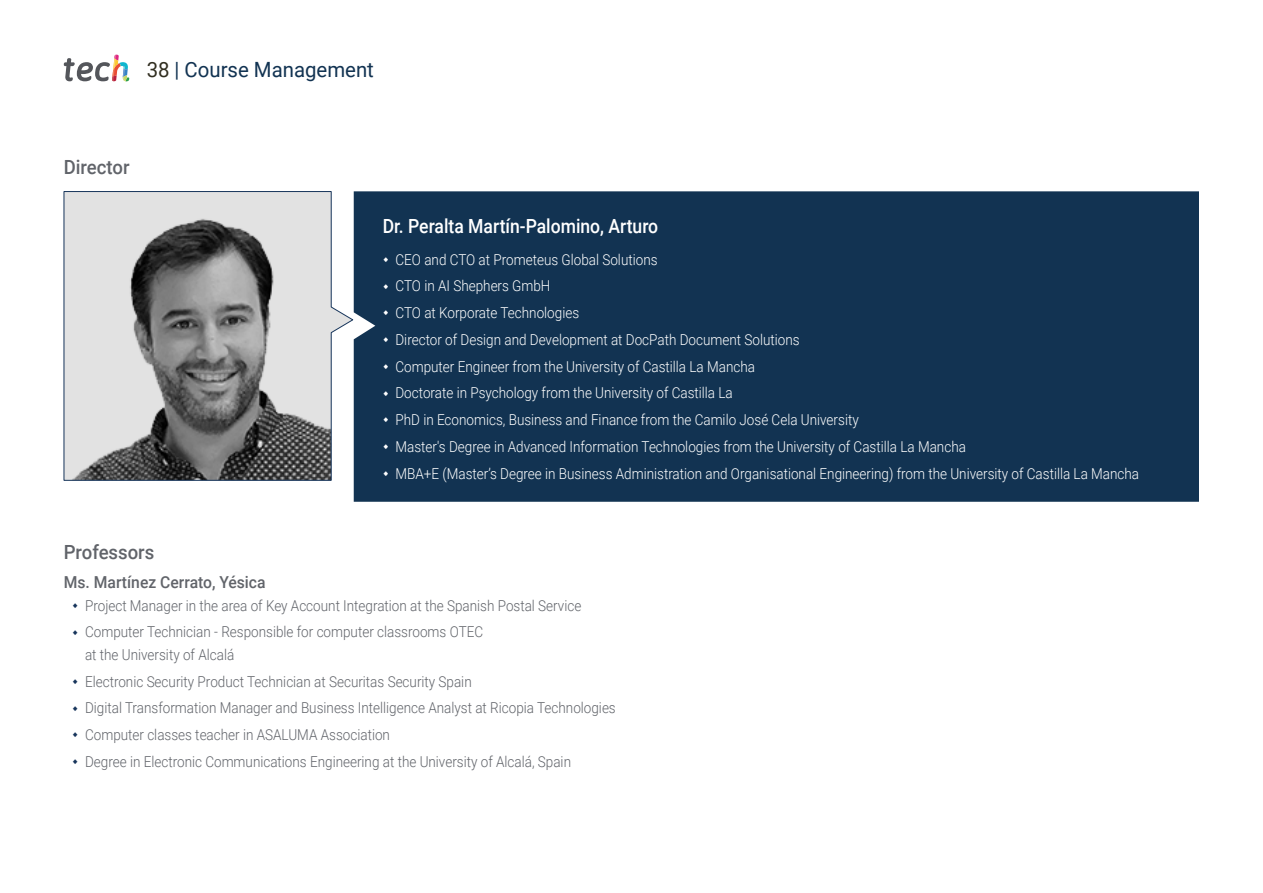
<style>
.page{position:relative;width:1263px;height:893px;background:#fff}
.page>*{position:absolute;margin:0;border:0;box-sizing:border-box;transform-origin:0 0}
.t1{font:21px "Roboto";color:#123352}
.t2{font:500 19.5px "Roboto";color:#fff;scale:.9 1}
.t3{font:500 19.5px "Roboto";color:#61646a;scale:.95 1}
.t4{font:500 16.5px "Roboto";color:#61646a;scale:.95 1}
.t5{font:300 15px/26.7px "Roboto";color:#fff;scale:.9 1}
.t6{font:300 15px/26.7px "Roboto";color:#61646a;scale:.9 1}
.s1{color:#312e20}
</style>
<div class="page">
<div style="left:354px;top:191px;width:845px;height:311px;background:#123352"></div>
<svg style="left:64px;top:191px;width:289px;height:290px;background:#a9aaaa"></svg>
<svg style="left:64px;top:55px;width:65px;height:27px"></svg>
<svg style="left:384px;top:257px;width:4px;height:5px"></svg>
<svg style="left:384px;top:284px;width:4px;height:5px"></svg>
<svg style="left:384px;top:310px;width:4px;height:5px"></svg>
<svg style="left:384px;top:337px;width:4px;height:5px"></svg>
<svg style="left:384px;top:364px;width:4px;height:5px"></svg>
<svg style="left:384px;top:391px;width:4px;height:5px"></svg>
<svg style="left:384px;top:417px;width:4px;height:5px"></svg>
<svg style="left:384px;top:444px;width:4px;height:5px"></svg>
<svg style="left:384px;top:471px;width:4px;height:5px"></svg>
<h1 class="t1" style="left:147px;top:55px;width:229px"><span class="s1">38</span> | Course Management</h1>
<h2 class="t3" style="left:64px;top:154px;width:71px">Director</h2>
<h2 class="t3" style="left:64px;top:538px;width:97px">Professors</h2>
<h2 class="t2" style="left:383px;top:212px;width:308px">Dr. Peralta Martín-Palomino, Arturo</h2>
<p class="t5" style="left:395px;top:245px;width:828px">CEO and CTO at Prometeus Global Solutions<br>CTO in AI Shephers GmbH<br>CTO at Korporate Technologies<br>Director of Design and Development at DocPath Document Solutions<br>Computer Engineer from the University of Castilla La Mancha<br>Doctorate in Psychology from the University of Castilla La<br>PhD in Economics, Business and Finance from the Camilo José Cela University<br>Master's Degree in Advanced Information Technologies from the University of Castilla La Mancha<br>MBA+E (Master’s Degree in Business Administration and Organisational Engineering) from the University of Castilla La Mancha</p>
<p class="t4" style="left:64px;top:571px;width:214px">Ms. Martínez Cerrato, Yésica</p>
<p class="t6" style="left:85px;top:591px;width:553px">Project Manager in the area of Key Account Integration at the Spanish Postal Service<br>Computer Technician - Responsible for computer classrooms OTEC</p>
<p class="t6" style="left:85px;top:641px;width:591px">at the University of Alcalá<br>Electronic Security Product Technician at Securitas Security Spain<br>Digital Transformation Manager and Business Intelligence Analyst at Ricopia Technologies Computer classes teacher in ASALUMA Association<br>Degree in Electronic Communications Engineering at the University of Alcalá, Spain</p>
</div>
